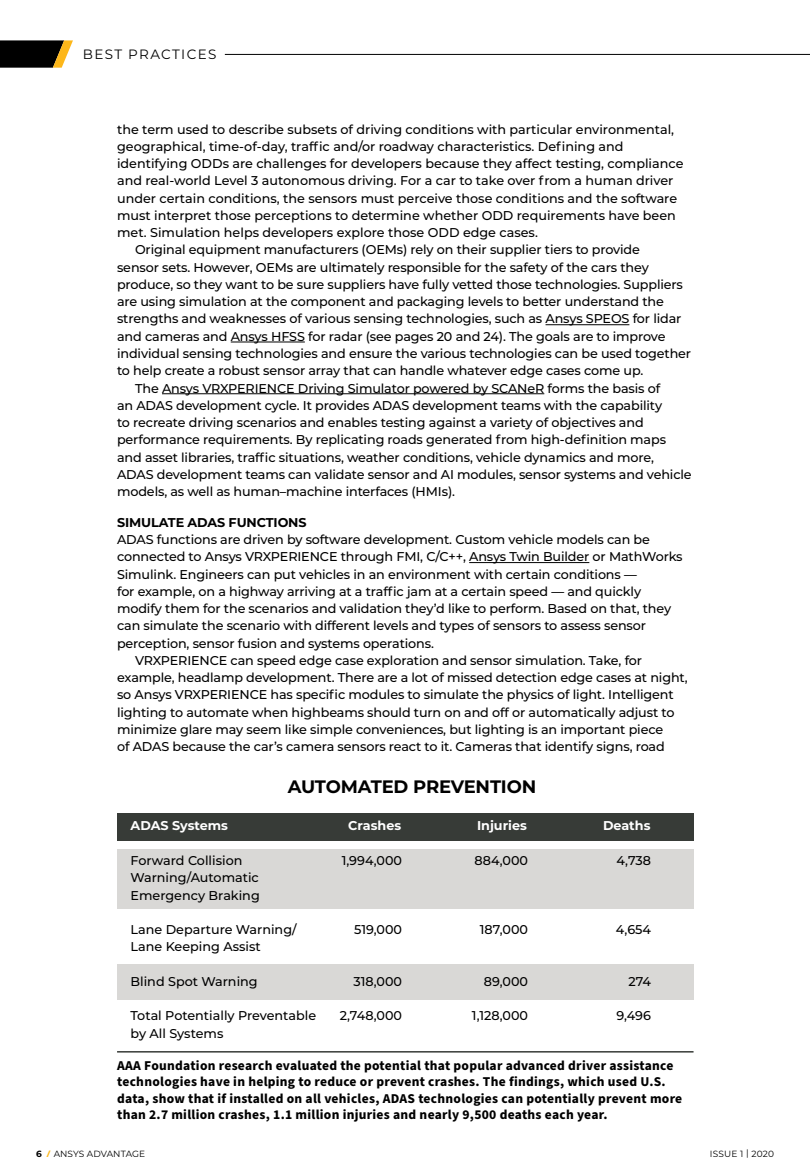
<style>
.page{position:relative;width:810px;height:1175px;background:#fff}
.page>*{position:absolute;margin:0;border:0;box-sizing:border-box;transform-origin:0 0}
.t1{font:700 18px "Montserrat";letter-spacing:-.01em;color:#000}
.t2{font:700 13.5px/16.5px "Source Sans Pro";letter-spacing:.02em;color:#000}
.t3{font:13.5px "Montserrat";letter-spacing:.1em;color:#000}
.t4{font:500 12.75px/17.2px "Montserrat";letter-spacing:-.01em;color:#000}
.t5{font:700 12.75px "Montserrat";color:#fff}
.t6{font:700 12.75px "Montserrat";letter-spacing:-.01em;color:#000}
.t7{font:9px "Montserrat";letter-spacing:.01em;color:#000}
.s1{font-weight:700}
.s2{font-family:"Open Sans";font-weight:700;font-style:italic;color:#fdb71a}
</style>
<div class="page">
<hr style="left:225px;top:54px;width:585px;height:1px;background:#000">
<svg style="left:0;top:40px;width:73px;height:28px;background:#38301d"></svg>
<hr style="left:546px;top:324px;width:83px;height:1px;background:#000">
<hr style="left:231px;top:342px;width:74px;height:1px;background:#000">
<hr style="left:162px;top:393px;width:382px;height:1px;background:#000">
<hr style="left:469px;top:562px;width:120px;height:1px;background:#000">
<div style="left:117px;top:849px;width:577px;height:59px;background:#d9d8d6"></div>
<div style="left:117px;top:964px;width:577px;height:35px;background:#d9d8d6"></div>
<div style="left:117px;top:813px;width:577px;height:27px;background:#373b37"></div>
<hr style="left:117px;top:1051px;width:577px;height:1px;background:#373b37">
<p class="t3" style="left:83px;top:45px;width:135px">BEST PRACTICES</p>
<p class="t4" style="left:117px;top:120px;width:559px">the term used to describe subsets of driving conditions with particular environmental,</p>
<p class="t4" style="left:117px;top:137px;width:508px">geographical, time-of-day, traffic and/or roadway characteristics. Defining and</p>
<p class="t4" style="left:117px;top:154px;width:568px">identifying ODDs are challenges for developers because they affect testing, compliance</p>
<p class="t4" style="left:117px;top:172px;width:558px">and real-world Level 3 autonomous driving. For a car to take over from a human driver</p>
<p class="t4" style="left:117px;top:189px;width:562px">under certain conditions, the sensors must perceive those conditions and the software</p>
<p class="t4" style="left:117px;top:206px;width:560px">must interpret those perceptions to determine whether ODD requirements have been</p>
<p class="t4" style="left:117px;top:223px;width:422px">met. Simulation helps developers explore those ODD edge cases.</p>
<p class="t4" style="left:135px;top:241px;width:506px">Original equipment manufacturers (OEMs) rely on their supplier tiers to provide</p>
<p class="t4" style="left:117px;top:258px;width:533px">sensor sets. However, OEMs are ultimately responsible for the safety of the cars they</p>
<p class="t4" style="left:117px;top:275px;width:567px">produce, so they want to be sure suppliers have fully vetted those technologies. Suppliers</p>
<p class="t4" style="left:117px;top:292px;width:548px">are using simulation at the component and packaging levels to better understand the</p>
<p class="t4" style="left:117px;top:310px;width:566px">strengths and weaknesses of various sensing technologies, such as Ansys SPEOS for lidar</p>
<p class="t4" style="left:117px;top:327px;width:550px">and cameras and Ansys HFSS for radar (see pages 20 and 24). The goals are to improve</p>
<p class="t4" style="left:117px;top:344px;width:576px">individual sensing technologies and ensure the various technologies can be used together</p>
<p class="t4" style="left:117px;top:361px;width:528px">to help create a robust sensor array that can handle whatever edge cases come up.</p>
<p class="t4" style="left:135px;top:379px;width:527px">The Ansys VRXPERIENCE Driving Simulator powered by SCANeR forms the basis of</p>
<p class="t4" style="left:117px;top:396px;width:547px">an ADAS development cycle. It provides ADAS development teams with the capability</p>
<p class="t4" style="left:117px;top:413px;width:528px">to recreate driving scenarios and enables testing against a variety of objectives and</p>
<p class="t4" style="left:117px;top:430px;width:550px">performance requirements. By replicating roads generated from high-definition maps</p>
<p class="t4" style="left:117px;top:448px;width:538px">and asset libraries, traffic situations, weather conditions, vehicle dynamics and more,</p>
<p class="t4" style="left:117px;top:465px;width:576px">ADAS development teams can validate sensor and AI modules, sensor systems and vehicle</p>
<p class="t4" style="left:117px;top:482px;width:340px">models, as well as human–machine interfaces (HMIs).</p>
<p class="t6" style="left:117px;top:513px;width:191px">SIMULATE ADAS FUNCTIONS</p>
<p class="t4" style="left:117px;top:530px;width:534px">ADAS functions are driven by software development. Custom vehicle models can be</p>
<p class="t4" style="left:117px;top:547px;width:567px">connected to Ansys VRXPERIENCE through FMI, C/C++, Ansys Twin Builder or MathWorks</p>
<p class="t4" style="left:117px;top:565px;width:521px">Simulink. Engineers can put vehicles in an environment with certain conditions —</p>
<p class="t4" style="left:117px;top:582px;width:526px">for example, on a highway arriving at a traffic jam at a certain speed — and quickly</p>
<p class="t4" style="left:117px;top:599px;width:556px">modify them for the scenarios and validation they’d like to perform. Based on that, they</p>
<p class="t4" style="left:117px;top:616px;width:530px">can simulate the scenario with different levels and types of sensors to assess sensor</p>
<p class="t4" style="left:117px;top:634px;width:318px">perception, sensor fusion and systems operations.</p>
<p class="t4" style="left:135px;top:651px;width:509px">VRXPERIENCE can speed edge case exploration and sensor simulation. Take, for</p>
<p class="t4" style="left:117px;top:668px;width:572px">example, headlamp development. There are a lot of missed detection edge cases at night,</p>
<p class="t4" style="left:117px;top:685px;width:558px">so Ansys VRXPERIENCE has specific modules to simulate the physics of light. Intelligent</p>
<p class="t4" style="left:117px;top:703px;width:559px">lighting to automate when highbeams should turn on and off or automatically adjust to</p>
<p class="t4" style="left:117px;top:720px;width:548px">minimize glare may seem like simple conveniences, but lighting is an important piece</p>
<p class="t4" style="left:117px;top:737px;width:549px">of ADAS because the car’s camera sensors react to it. Cameras that identify signs, road</p>
<h1 class="t1" style="left:288px;top:773px;width:250px">AUTOMATED PREVENTION</h1>
<p class="t5" style="left:131px;top:816px;width:99px">ADAS Systems</p>
<p class="t5" style="left:348px;top:816px;width:55px">Crashes</p>
<p class="t5" style="left:477px;top:816px;width:51px">Injuries</p>
<p class="t5" style="left:603px;top:816px;width:49px">Deaths</p>
<p class="t4" style="left:131px;top:851px;width:113px">Forward Collision</p>
<p class="t4" style="left:342px;top:851px;width:62px">1,994,000</p>
<p class="t4" style="left:475px;top:851px;width:55px">884,000</p>
<p class="t4" style="left:617px;top:851px;width:36px">4,738</p>
<p class="t4" style="left:131px;top:868px;width:131px">Warning/Automatic<br>Emergency Braking</p>
<p class="t4" style="left:131px;top:920px;width:168px">Lane Departure Warning/</p>
<p class="t4" style="left:354px;top:920px;width:50px">519,000</p>
<p class="t4" style="left:480px;top:920px;width:50px">187,000</p>
<p class="t4" style="left:616px;top:920px;width:37px">4,654</p>
<p class="t4" style="left:131px;top:937px;width:132px">Lane Keeping Assist</p>
<p class="t4" style="left:131px;top:972px;width:129px">Blind Spot Warning</p>
<p class="t4" style="left:353px;top:972px;width:50px">318,000</p>
<p class="t4" style="left:484px;top:972px;width:46px">89,000</p>
<p class="t4" style="left:628px;top:972px;width:24px">274</p>
<p class="t4" style="left:131px;top:1006px;width:187px">Total Potentially Preventable</p>
<p class="t4" style="left:340px;top:1006px;width:64px">2,748,000</p>
<p class="t4" style="left:472px;top:1006px;width:58px">1,128,000</p>
<p class="t4" style="left:616px;top:1006px;width:36px">9,496</p>
<p class="t4" style="left:131px;top:1023px;width:94px">by All Systems</p>
<p class="t2" style="left:117px;top:1057px;width:567px">AAA Foundation research evaluated the potential that popular advanced driver assistance technologies have in helping to reduce or prevent crashes. The findings, which used U.S. data, show that if installed on all vehicles, ADAS technologies can potentially prevent more than 2.7 million crashes, 1.1 million injuries and nearly 9,500 deaths each year.</p>
<p class="t7" style="left:36px;top:1147px;width:111px"><span class="s1">6</span> <span class="s2">I</span>ANSYS ADVANTAGE</p>
<p class="t7" style="left:710px;top:1147px;width:66px">ISSUE 1 | 2020</p>
</div>
